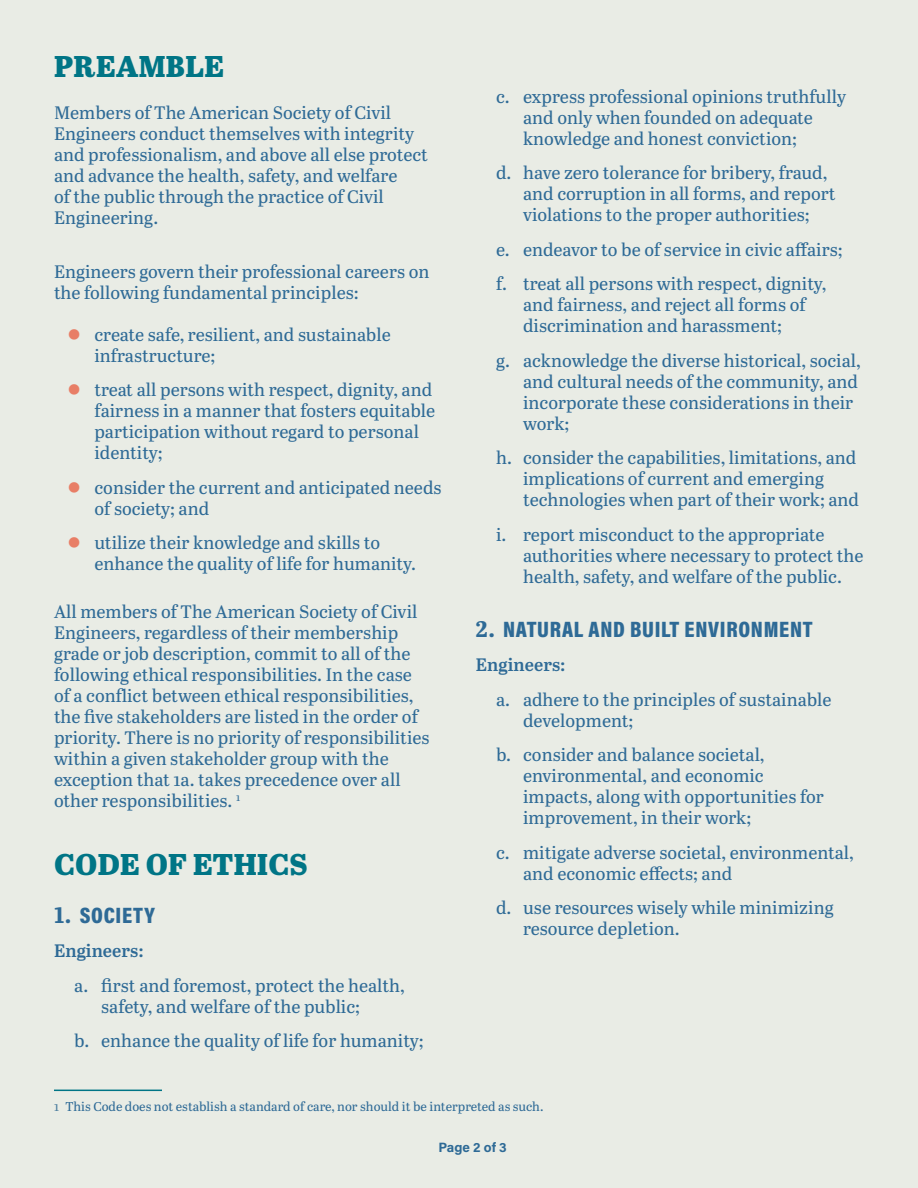
<style>
.page{position:relative;width:918px;height:1188px;background:#e9ece5}
.page>*{position:absolute;margin:0;border:0;box-sizing:border-box;transform-origin:0 0}
.Section_headers{font:800 30px "Abril Text";letter-spacing:.01em;color:#007586}
.t1{font:22.5px "Acumin Variable Concept";letter-spacing:.03em;color:#2e6a96}
.Body_copy{font:18px/21px "Abril Text";color:#2e6a96}
.lettered_list_header{font:600 18px "Abril Text";color:#2e6a96}
.t2{font:13.5px "Acumin Variable Concept";color:#2e6a96}
.Footnotes{font:12.75px "Abril Text";color:#2e6a96}
.s1{font-family:"Abril Text";font-weight:700}
.s2{color:#4d7e9f}
</style>
<div class="page">
<hr style="left:54px;top:1090px;width:108px;height:1px;background:#007586">
<p class="Section_headers" style="left:54px;top:45px;width:172px">PREAMBLE</p>
<p class="Body_copy" style="left:54px;top:101px;width:376px">Members of The American Society of Civil Engineers conduct themselves with integrity and professionalism, and above all else protect and advance the health, safety, and welfare<br>of the public through the practice of Civil Engineering.</p>
<p class="Body_copy" style="left:54px;top:261px;width:377px">Engineers govern their professional careers on the following fundamental principles:</p>
<p class="Body_copy" style="left:94px;top:323px;width:298px">create safe, resilient, and sustainable infrastructure;</p>
<p class="Body_copy" style="left:94px;top:378px;width:342px">treat all persons with respect, dignity, and fairness in a manner that fosters equitable participation without regard to personal identity;</p>
<p class="Body_copy" style="left:94px;top:476px;width:349px">consider the current and anticipated needs of society; and</p>
<p class="Body_copy" style="left:94px;top:531px;width:323px">utilize their knowledge and skills to enhance the quality of life for humanity.</p>
<p class="Body_copy" style="left:54px;top:600px;width:377px">All members of The American Society of Civil Engineers, regardless of their membership grade or job description, commit to all of the following ethical responsibilities. In the case of a conflict between ethical responsibilities, the five stakeholders are listed in the order of priority. There is no priority of responsibilities within a given stakeholder group with the exception that 1a. takes precedence over all other responsibilities. <sup>1</sup></p>
<p class="Section_headers" style="left:54px;top:843px;width:255px">CODE OF ETHICS</p>
<p class="t1" style="left:54px;top:899px;width:102px"><span class="s1">1.</span> SOCIETY</p>
<p class="lettered_list_header" style="left:54px;top:938px;width:91px">Engineers:</p>
<p class="Body_copy" style="left:101px;top:974px;width:305px;text-indent:-27px">a. first and foremost, protect the health, safety, and welfare of the public;</p>
<p class="Body_copy" style="left:74px;top:1029px;width:351px">b. enhance the quality of life for humanity;</p>
<p class="Body_copy" style="left:523px;top:85px;width:324px;text-indent:-27px">c. express professional opinions truthfully and only when founded on adequate knowledge and honest conviction;</p>
<p class="Body_copy" style="left:523px;top:161px;width:314px;text-indent:-27px">d. have zero tolerance for bribery, fraud, and corruption in all forms, and report violations to the proper authorities;</p>
<p class="Body_copy" style="left:496px;top:238px;width:348px">e. endeavor to be of service in civic affairs;</p>
<p class="Body_copy" style="left:523px;top:272px;width:305px;text-indent:-27px">f. treat all persons with respect, dignity, and fairness, and reject all forms of discrimination and harassment;</p>
<p class="Body_copy" style="left:523px;top:349px;width:339px;text-indent:-27px">g. acknowledge the diverse historical, social, and cultural needs of the community, and incorporate these considerations in their work;</p>
<p class="Body_copy" style="left:523px;top:446px;width:337px;text-indent:-27px">h. consider the capabilities, limitations, and implications of current and emerging technologies when part of their work; and</p>
<p class="Body_copy" style="left:523px;top:523px;width:342px;text-indent:-27px">i. report misconduct to the appropriate authorities where necessary to protect the health, safety, and welfare of the public.</p>
<p class="t1" style="left:476px;top:613px;width:338px"><span class="s1">2.</span> NATURAL AND BUILT ENVIRONMENT</p>
<p class="lettered_list_header" style="left:476px;top:651px;width:91px">Engineers:</p>
<p class="Body_copy" style="left:523px;top:688px;width:310px;text-indent:-27px">a. adhere to the principles of sustainable development;</p>
<p class="Body_copy" style="left:523px;top:743px;width:302px;text-indent:-27px">b. consider and balance societal, environmental, and economic impacts, along with opportunities for improvement, in their work;</p>
<p class="Body_copy" style="left:523px;top:841px;width:332px;text-indent:-27px">c. mitigate adverse societal, environmental, and economic effects; and</p>
<p class="Body_copy" style="left:523px;top:896px;width:312px;text-indent:-27px">d. use resources wisely while minimizing resource depletion.</p>
<p class="Footnotes" style="left:54px;top:1098px;width:491px"><span class="s2">1</span> This Code does not establish a standard of care, nor should it be interpreted as such.</p>
<p class="t2" style="left:438px;top:1138px;width:70px">Page 2 of 3</p>
</div>
